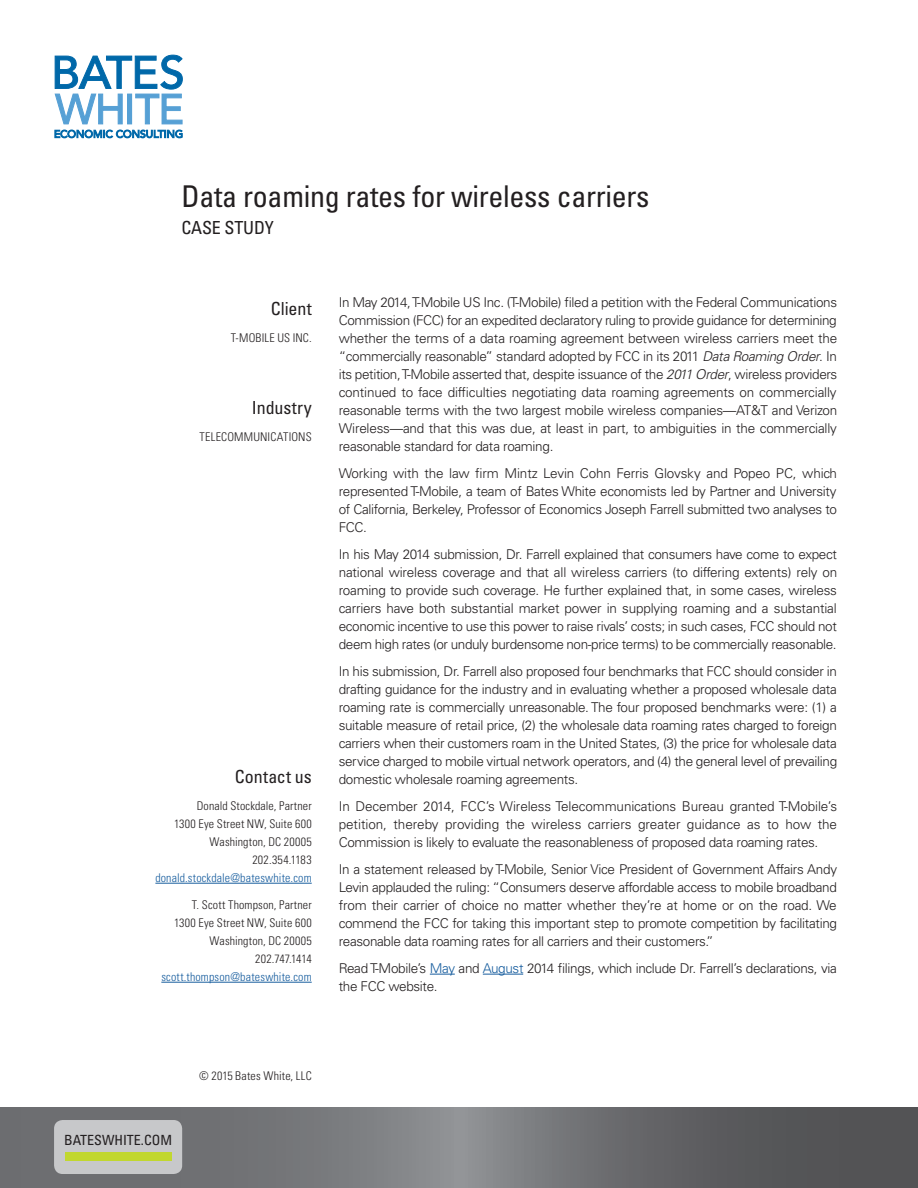
<style>
.page{position:relative;width:918px;height:1188px;background:#fff}
.page>*{position:absolute;margin:0;border:0;box-sizing:border-box;transform-origin:0 0}
.t1{font:condensed 30px "Univers LT Std";letter-spacing:-.01em;color:#231f20}
.t2{font:condensed 18px "Univers LT Std";letter-spacing:-.01em;color:#231f20}
.t3{font:condensed 18px "Univers LT Std";letter-spacing:.01em;color:#231f20}
.t4{font:condensed 14.1px "Univers LT Std";color:#231f20}
.t5{font:300 13.5px/18px "Univers LT Std";letter-spacing:-.025em;color:#231f20;text-align:justify}
.t6{font:300 condensed 12px/18px "Univers LT Std";letter-spacing:.015em;color:#231f20;text-align:right}
.t7{font:300 condensed 12px "Univers LT Std";letter-spacing:.015em;color:#175d9e}
.s1{font-style:italic}
.s2{color:#175d9e}
</style>
<div class="page">
<svg style="left:54px;top:55px;width:129px;height:83px"></svg>
<svg style="left:0;top:1107px;width:918px;height:81px;background:#6d6e71"></svg>
<div style="left:54px;top:1120px;width:128px;height:54px;background:#c7c8ca;border-radius:9px"></div>
<div style="left:65px;top:1152px;width:106px;height:9px;background:#c1d72f"></div>
<svg style="left:430px;top:974px;width:25px;height:1px"></svg>
<hr style="left:483px;top:974px;width:40px;height:1px;background:#175d9e">
<hr style="left:155px;top:883px;width:157px;height:1px;background:#175d9e">
<hr style="left:161px;top:982px;width:151px;height:1px;background:#175d9e">
<h1 class="t1" style="left:181px;top:177px;width:470px">Data roaming rates for wireless carriers</h1>
<h2 class="t2" style="left:181px;top:216px;width:94px">CASE STUDY</h2>
<h2 class="t2" style="left:271px;top:297px;width:42px">Client</h2>
<p class="t6" style="left:231px;top:329px;width:83px">T-MOBILE US INC.</p>
<h2 class="t2" style="left:252px;top:396px;width:61px">Industry</h2>
<p class="t6" style="left:199px;top:428px;width:114px">TELECOMMUNICATIONS</p>
<h2 class="t3" style="left:235px;top:765px;width:78px">Contact us</h2>
<p class="t6" style="left:174px;top:797px;width:139px">Donald Stockdale, Partner<br>1300 Eye Street NW, Suite 600<br>Washington, DC 20005<br>202.354.1183</p>
<p class="t7" style="left:155px;top:871px;width:158px">donald.stockdale@bateswhite.com</p>
<p class="t6" style="left:174px;top:896px;width:139px">T. Scott Thompson, Partner<br>1300 Eye Street NW, Suite 600<br>Washington, DC 20005<br>202.747.1414</p>
<p class="t7" style="left:161px;top:970px;width:152px">scott.thompson@bateswhite.com</p>
<p class="t5" style="left:339px;top:293px;width:500px">In May 2014, T-Mobile US Inc. (T-Mobile) filed a petition with the Federal Communications Commission (FCC) for an expedited declaratory ruling to provide guidance for determining whether the terms of a data roaming agreement between wireless carriers meet the “commercially reasonable” standard adopted by FCC in its 2011 <span class="s1">Data Roaming Order</span>. In its petition, T-Mobile asserted that, despite issuance of the <span class="s1">2011 Order</span>, wireless providers continued to face difficulties negotiating data roaming agreements on commercially reasonable terms with the two largest mobile wireless companies—AT&amp;T and Verizon Wireless—and that this was due, at least in part, to ambiguities in the commercially reasonable standard for data roaming.</p>
<p class="t5" style="left:339px;top:464px;width:500px">Working with the law firm Mintz Levin Cohn Ferris Glovsky and Popeo PC, which represented T-Mobile, a team of Bates White economists led by Partner and University of California, Berkeley, Professor of Economics Joseph Farrell submitted two analyses to FCC.</p>
<p class="t5" style="left:339px;top:545px;width:500px">In his May 2014 submission, Dr. Farrell explained that consumers have come to expect national wireless coverage and that all wireless carriers (to differing extents) rely on roaming to provide such coverage. He further explained that, in some cases, wireless carriers have both substantial market power in supplying roaming and a substantial economic incentive to use this power to raise rivals’ costs; in such cases, FCC should not deem high rates (or unduly burdensome non-price terms) to be commercially reasonable.</p>
<p class="t5" style="left:339px;top:662px;width:500px">In his submission, Dr. Farrell also proposed four benchmarks that FCC should consider in drafting guidance for the industry and in evaluating whether a proposed wholesale data roaming rate is commercially unreasonable. The four proposed benchmarks were: (1) a suitable measure of retail price, (2) the wholesale data roaming rates charged to foreign carriers when their customers roam in the United States, (3) the price for wholesale data service charged to mobile virtual network operators, and (4) the general level of prevailing domestic wholesale roaming agreements.</p>
<p class="t5" style="left:339px;top:797px;width:500px">In December 2014, FCC’s Wireless Telecommunications Bureau granted T-Mobile’s petition, thereby providing the wireless carriers greater guidance as to how the Commission is likely to evaluate the reasonableness of proposed data roaming rates.</p>
<p class="t5" style="left:339px;top:860px;width:500px">In a statement released by T-Mobile, Senior Vice President of Government Affairs Andy Levin applauded the ruling: “Consumers deserve affordable access to mobile broadband from their carrier of choice no matter whether they’re at home or on the road. We commend the FCC for taking this important step to promote competition by facilitating reasonable data roaming rates for all carriers and their customers.”</p>
<p class="t5" style="left:339px;top:959px;width:500px">Read T-Mobile’s <span class="s2">May</span> and <span class="s2">August</span> 2014 filings, which include Dr. Farrell’s declarations, via the FCC website.</p>
<p class="t4" style="left:64px;top:1131px;width:110px">BATESWHITE.COM</p>
<p class="t6" style="left:199px;top:1067px;width:114px">© 2015 Bates White, LLC</p>
</div>
